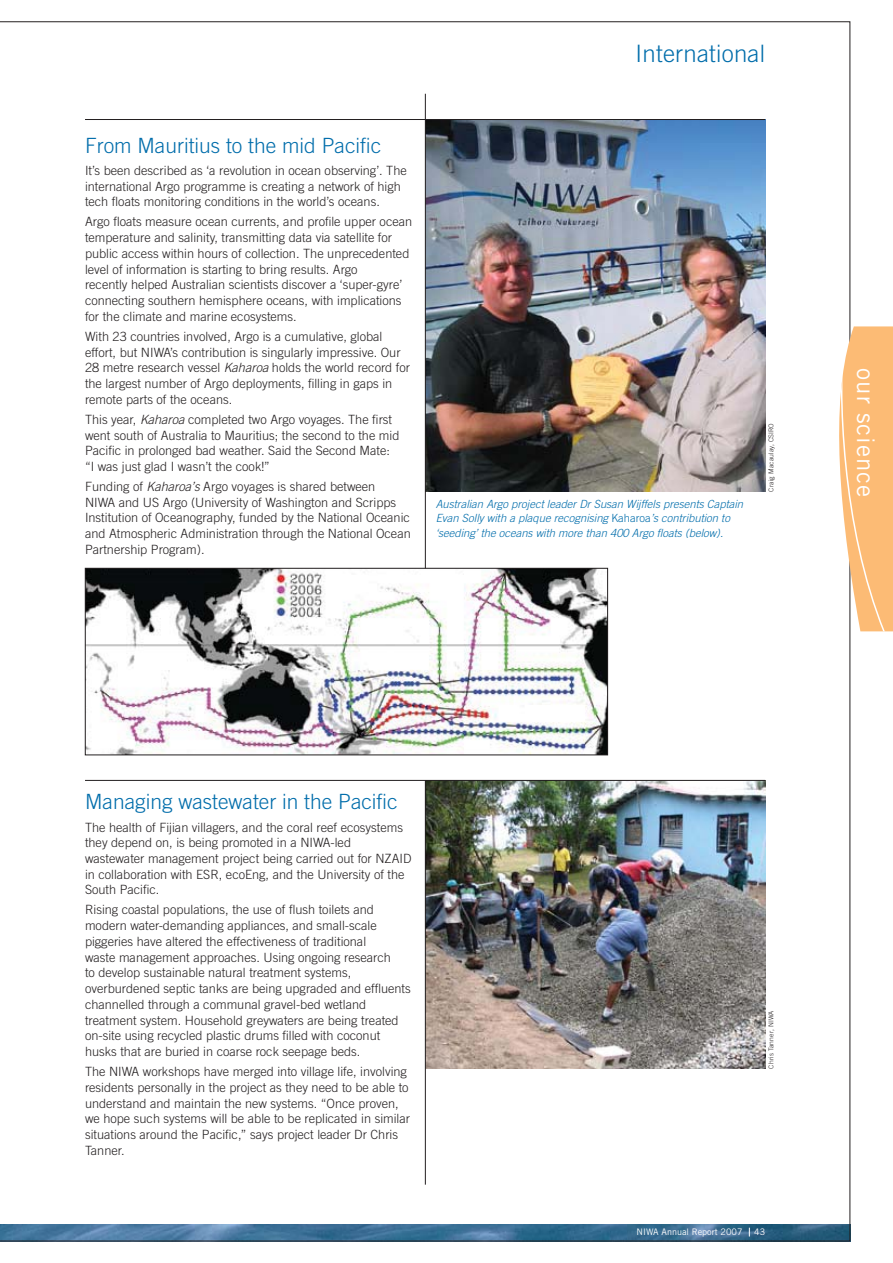
<style>
.page{position:relative;width:893px;height:1263px;background:#fff}
.page>*{position:absolute;margin:0;border:0;box-sizing:border-box;transform-origin:0 0}
.t1{font:300 24px "Trade Gothic";letter-spacing:.01em;color:#006dab}
.t2{font:24px "Trade Gothic";letter-spacing:.04em;color:#fff}
.t3{font:300 21px "Trade Gothic";color:#006dab}
.t4{font:300 12.75px/15.8px "Trade Gothic";color:#231f20}
.t5{font:italic 300 11.25px/14.2px "Trade Gothic";color:#006dab}
.t6{font:9px "Trade Gothic";color:#fff}
.t7{font:300 6.75px "Trade Gothic";letter-spacing:.02em;color:#231f20}
.s1{font-style:italic}
.s2{font-style:normal}
</style>
<div class="page">
<img style="left:0;top:21px;width:850px;height:1220px">
<hr style="left:425px;top:94px;width:1px;height:474px;background:#231f20">
<hr style="left:425px;top:780px;width:1px;height:405px;background:#231f20">
<hr style="left:85px;top:119px;width:680px;height:1px;background:#231f20">
<hr style="left:85px;top:780px;width:680px;height:1px;background:#231f20">
<svg style="left:833px;top:326px;width:60px;height:305px"></svg>
<h1 class="t1" style="left:636px;top:44px;width:131px">International</h1>
<h2 class="t3" style="left:85px;top:138px;width:298px">From Mauritius to the mid Pacific</h2>
<p class="t4" style="left:85px;top:164px;width:323px">It’s been described as ‘a revolution in ocean observing’. The international Argo programme is creating a network of high tech floats monitoring conditions in the world’s oceans.</p>
<p class="t4" style="left:85px;top:215px;width:329px">Argo floats measure ocean currents, and profile upper ocean temperature and salinity, transmitting data via satellite for public access within hours of collection. The unprecedented level of information is starting to bring results. Argo<br>recently helped Australian scientists discover a ‘super-gyre’ connecting southern hemisphere oceans, with implications for the climate and marine ecosystems.</p>
<p class="t4" style="left:85px;top:330px;width:327px">With 23 countries involved, Argo is a cumulative, global effort, but NIWA’s contribution is singularly impressive. Our 28 metre research vessel <span class="s1">Kaharoa</span> holds the world record for the largest number of Argo deployments, filling in gaps in remote parts of the oceans.</p>
<p class="t4" style="left:85px;top:412px;width:316px">This year, <span class="s1">Kaharoa</span> completed two Argo voyages. The first went south of Australia to Mauritius; the second to the mid Pacific in prolonged bad weather. Said the Second Mate: “I was just glad I wasn’t the cook!”</p>
<p class="t4" style="left:85px;top:480px;width:327px">Funding of <span class="s1">Kaharoa’s</span> Argo voyages is shared between<br>NIWA and US Argo (University of Washington and Scripps Institution of Oceanography, funded by the National Oceanic and Atmospheric Administration through the National Ocean Partnership Program).</p>
<p class="t5" style="left:436px;top:498px;width:309px">Australian Argo project leader Dr Susan Wijffels presents Captain<br>Evan Solly with a plaque recognising <span class="s2">Kaharoa</span>’s contribution to ‘seeding’ the oceans with more than 400 Argo floats (below).</p>
<p class="t7" style="left:768px;top:492px;width:70px;rotate:-90deg">Craig Macaulay, CSIRO</p>
<h1 class="t2" style="left:874px;top:368px;width:130px;rotate:90deg">our science</h1>
<h2 class="t3" style="left:85px;top:794px;width:314px">Managing wastewater in the Pacific</h2>
<p class="t4" style="left:85px;top:820px;width:328px">The health of Fijian villagers, and the coral reef ecosystems they depend on, is being promoted in a NIWA-led wastewater management project being carried out for NZAID in collaboration with ESR, ecoEng, and the University of the South Pacific.</p>
<p class="t4" style="left:85px;top:903px;width:327px">Rising coastal populations, the use of flush toilets and modern water-demanding appliances, and small-scale piggeries have altered the effectiveness of traditional<br>waste management approaches. Using ongoing research<br>to develop sustainable natural treatment systems, overburdened septic tanks are being upgraded and effluents channelled through a communal gravel-bed wetland treatment system. Household greywaters are being treated on-site using recycled plastic drums filled with coconut husks that are buried in coarse rock seepage beds.</p>
<p class="t4" style="left:85px;top:1065px;width:327px">The NIWA workshops have merged into village life, involving residents personally in the project as they need to be able to understand and maintain the new systems. “Once proven, we hope such systems will be able to be replicated in similar situations around the Pacific,” says project leader Dr Chris Tanner.</p>
<p class="t7" style="left:768px;top:1069px;width:59px;rotate:-90deg">Chris Tanner, NIWA</p>
<p class="t6" style="left:637px;top:1229px;width:107px">NIWA Annual Report 2007</p>
<p class="t6" style="left:754px;top:1229px;width:12px">43</p>
</div>
